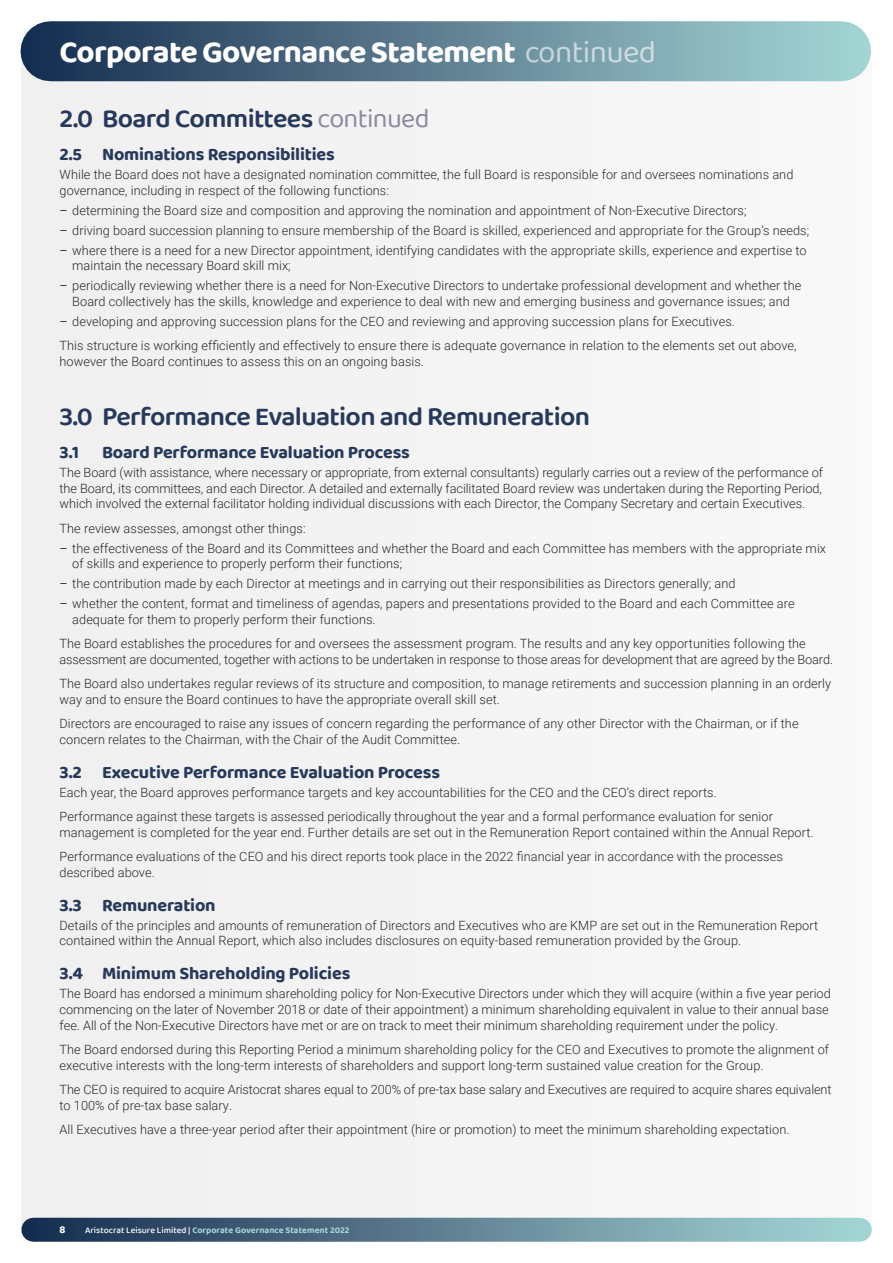
<style>
.page{position:relative;width:893px;height:1263px;background:#fff}
.page>*{position:absolute;margin:0;border:0;box-sizing:border-box;transform-origin:0 0}
.t1{font:700 31.5px "Baloo Thambi 2";letter-spacing:-.02em;color:#fff}
.t2{font:600 27px "Baloo Thambi 2";letter-spacing:-.025em;color:#27395a}
.t3{font:700 18px "Baloo Thambi 2";letter-spacing:-.01em;color:#27395a}
.t4{font:300 12.75px/15.8px "Roboto";letter-spacing:.005em;color:#292829}
.t5{font:700 10.5px "Baloo Thambi 2";color:#fff}
.t6{font:700 9px "Baloo Thambi 2";color:#a1d5d4}
.s1{font-weight:400}
.s2{font-weight:400;color:#8a8ba0}
.s3{font-weight:400;color:#27395a}
.s4{font-weight:500;color:#fff}
</style>
<div class="page">
<div style="left:21px;top:21px;width:851px;height:1221px;background:#f4f4f4"></div>
<div style="left:51px;top:21px;width:790px;height:60px;background:linear-gradient(to right,#1b3053,#a3d2d3)"></div>
<div style="left:33px;top:1218px;width:827px;height:24px;background:linear-gradient(to right,#182c50,#a7d7d6)"></div>
<h1 class="t1" style="left:60px;top:29px;width:598px">Corporate Governance Statement <span class="s1">continued</span></h1>
<h2 class="t2" style="left:60px;top:99px;width:371px">2.0 Board Committees <span class="s2">continued</span></h2>
<h3 class="t3" style="left:60px;top:141px;width:277px">2.5 Nominations Responsibilities</h3>
<p class="t4" style="left:60px;top:166px;width:735px">While the Board does not have a designated nomination committee, the full Board is responsible for and oversees nominations and governance, including in respect of the following functions:</p>
<p class="t4" style="left:60px;top:202px;width:689px"><span class="s3">–</span> determining the Board size and composition and approving the nomination and appointment of Non-Executive Directors;</p>
<p class="t4" style="left:60px;top:222px;width:751px"><span class="s3">–</span> driving board succession planning to ensure membership of the Board is skilled, experienced and appropriate for the Group’s needs;</p>
<p class="t4" style="left:72px;top:242px;width:736px;text-indent:-13px"><span class="s3">–</span> where there is a need for a new Director appointment, identifying candidates with the appropriate skills, experience and expertise to maintain the necessary Board skill mix;</p>
<p class="t4" style="left:60px;top:277px;width:743px;text-align:center"><span class="s3">–</span> periodically reviewing whether there is a need for Non-Executive Directors to undertake professional development and whether the<br>Board collectively has the skills, knowledge and experience to deal with new and emerging business and governance issues; and</p>
<p class="t4" style="left:60px;top:309px;width:739px;line-height:24.3px"><span class="s3">–</span> developing and approving succession plans for the CEO and reviewing and approving succession plans for Executives.<br>This structure is working efficiently and effectively to ensure there is adequate governance in relation to the elements set out above,</p>
<p class="t4" style="left:60px;top:353px;width:366px">however the Board continues to assess this on an ongoing basis.</p>
<h2 class="t2" style="left:60px;top:397px;width:532px">3.0 Performance Evaluation and Remuneration</h2>
<h3 class="t3" style="left:60px;top:439px;width:21px">3.1</h3>
<h3 class="t3" style="left:102px;top:439px;width:309px">Board Performance Evaluation Process</h3>
<p class="t4" style="left:60px;top:464px;width:765px;text-align:justify">The Board (with assistance, where necessary or appropriate, from external consultants) regularly carries out a review of the performance of the Board, its committees, and each Director. A detailed and externally facilitated Board review was undertaken during the Reporting Period, which involved the external facilitator holding individual discussions with each Director, the Company Secretary and certain Executives.</p>
<p class="t4" style="left:60px;top:520px;width:248px">The review assesses, amongst other things:</p>
<p class="t4" style="left:72px;top:540px;width:755px;text-indent:-13px"><span class="s3">–</span> the effectiveness of the Board and its Committees and whether the Board and each Committee has members with the appropriate mix of skills and experience to properly perform their functions;</p>
<p class="t4" style="left:60px;top:575px;width:678px"><span class="s3">–</span> the contribution made by each Director at meetings and in carrying out their responsibilities as Directors generally; and</p>
<p class="t4" style="left:72px;top:595px;width:724px;text-indent:-13px"><span class="s3">–</span> whether the content, format and timeliness of agendas, papers and presentations provided to the Board and each Committee are adequate for them to properly perform their functions.</p>
<p class="t4" style="left:60px;top:635px;width:775px">The Board establishes the procedures for and oversees the assessment program. The results and any key opportunities following the assessment are documented, together with actions to be undertaken in response to those areas for development that are agreed by the Board.</p>
<p class="t4" style="left:60px;top:675px;width:773px">The Board also undertakes regular reviews of its structure and composition, to manage retirements and succession planning in an orderly way and to ensure the Board continues to have the appropriate overall skill set.</p>
<p class="t4" style="left:60px;top:715px;width:741px">Directors are encouraged to raise any issues of concern regarding the performance of any other Director with the Chairman, or if the concern relates to the Chairman, with the Chair of the Audit Committee.</p>
<h3 class="t3" style="left:60px;top:759px;width:382px">3.2 Executive Performance Evaluation Process</h3>
<p class="t4" style="left:60px;top:780px;width:715px;line-height:24.3px">Each year, the Board approves performance targets and key accountabilities for the CEO and the CEO’s direct reports.<br>Performance against these targets is assessed periodically throughout the year and a formal performance evaluation for senior</p>
<p class="t4" style="left:60px;top:820px;width:756px;line-height:24.3px">management is completed for the year end. Further details are set out in the Remuneration Report contained within the Annual Report.<br>Performance evaluations of the CEO and his direct reports took place in the 2022 financial year in accordance with the processes</p>
<p class="t4" style="left:60px;top:864px;width:97px">described above.</p>
<h3 class="t3" style="left:60px;top:891px;width:158px">3.3 Remuneration</h3>
<p class="t4" style="left:60px;top:917px;width:760px">Details of the principles and amounts of remuneration of Directors and Executives who are KMP are set out in the Remuneration Report contained within the Annual Report, which also includes disclosures on equity-based remuneration provided by the Group.</p>
<h3 class="t3" style="left:60px;top:960px;width:292px">3.4 Minimum Shareholding Policies</h3>
<p class="t4" style="left:60px;top:985px;width:773px">The Board has endorsed a minimum shareholding policy for Non-Executive Directors under which they will acquire (within a five year period commencing on the later of November 2018 or date of their appointment) a minimum shareholding equivalent in value to their annual base fee. All of the Non-Executive Directors have met or are on track to meet their minimum shareholding requirement under the policy.</p>
<p class="t4" style="left:60px;top:1041px;width:771px">The Board endorsed during this Reporting Period a minimum shareholding policy for the CEO and Executives to promote the alignment of executive interests with the long-term interests of shareholders and support long-term sustained value creation for the Group.</p>
<p class="t4" style="left:60px;top:1081px;width:774px">The CEO is required to acquire Aristocrat shares equal to 200% of pre-tax base salary and Executives are required to acquire shares equivalent to 100% of pre-tax base salary.</p>
<p class="t4" style="left:60px;top:1121px;width:731px">All Executives have a three-year period after their appointment (hire or promotion) to meet the minimum shareholding expectation.</p>
<p class="t5" style="left:60px;top:1222px;width:7px">8</p>
<p class="t6" style="left:85px;top:1223px;width:266px"><span class="s4">Aristocrat Leisure Limited |</span> Corporate Governance Statement 2022</p>
</div>
